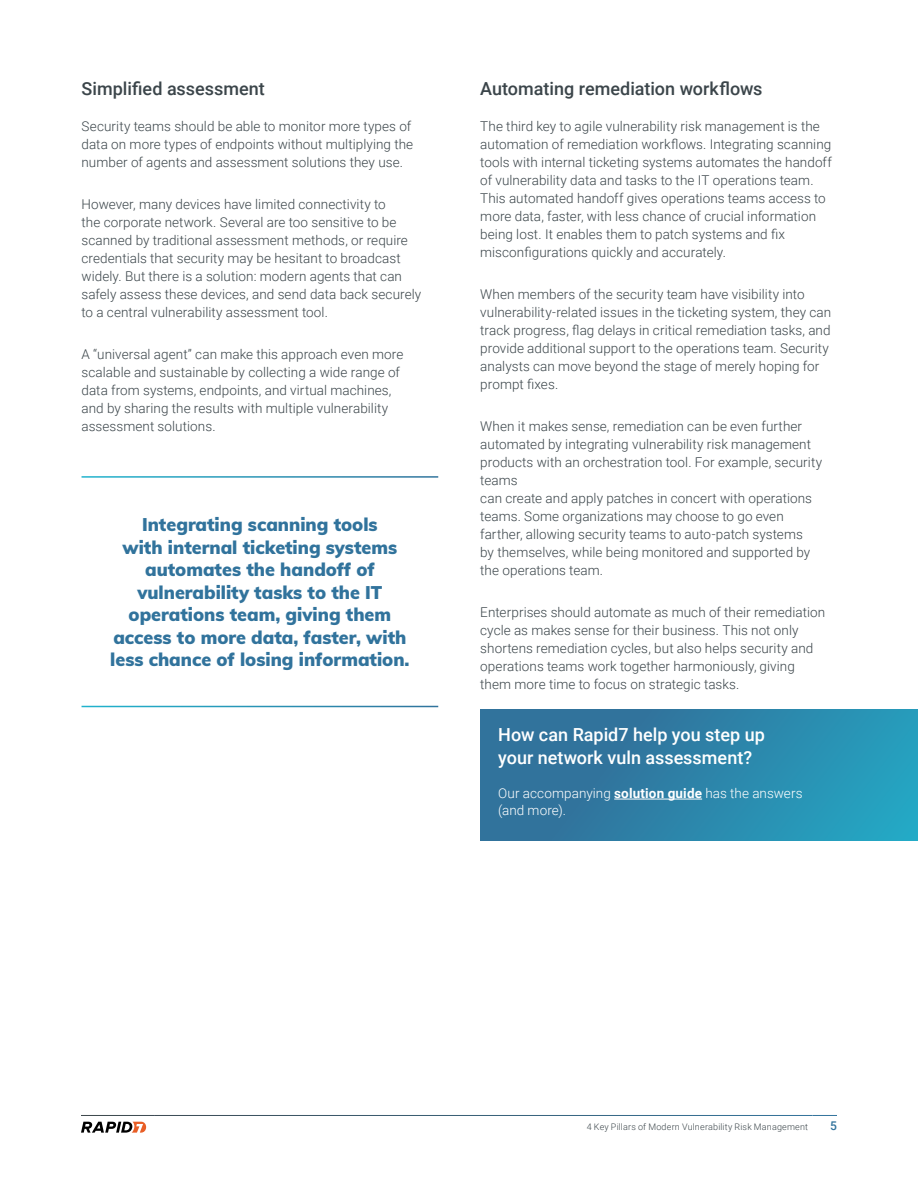
<style>
.page{position:relative;width:918px;height:1188px;background:#fff}
.page>*{position:absolute;margin:0;border:0;box-sizing:border-box;transform-origin:0 0}
.Body_Pull_Quote{font:900 18px/22.5px "Muli";color:#31739c;text-align:center}
.Callout_Box_Headline{font:500 18px/22.5px "Roboto";color:#fff}
.Body_Headline_1{font:500 18px "Roboto";color:#3b454a}
.Body{font:300 13.5px/18px "Roboto";letter-spacing:.005em;color:#3b454a}
.Callout_Box_Body{font:300 13.5px/16.5px "Roboto";letter-spacing:.005em;color:#fff}
.t1{font:500 12px "Roboto";color:#31739c}
.t2{font:300 9px "Roboto";letter-spacing:.02em;color:#3b454a}
.s1{font-weight:700}
</style>
<div class="page">
<svg style="left:813px;top:1115px;width:24px;height:1px"></svg>
<svg style="left:81px;top:1122px;width:65px;height:11px"></svg>
<div style="left:480px;top:710px;width:438px;height:130px;background:linear-gradient(to right,#346a95,#26a0bf)"></div>
<hr style="left:614px;top:799px;width:88px;height:1px;background:#fff">
<p class="Body_Headline_1" style="left:82px;top:75px;width:185px">Simplified assessment</p>
<p class="Body" style="left:82px;top:116px;width:333px">Security teams should be able to monitor more types of data on more types of endpoints without multiplying the number of agents and assessment solutions they use.</p>
<p class="Body" style="left:82px;top:194px;width:341px">However, many devices have limited connectivity to<br>the corporate network. Several are too sensitive to be scanned by traditional assessment methods, or require credentials that security may be hesitant to broadcast widely. But there is a solution: modern agents that can safely assess these devices, and send data back securely to a central vulnerability assessment tool.</p>
<p class="Body" style="left:82px;top:344px;width:323px">A “universal agent” can make this approach even more scalable and sustainable by collecting a wide range of data from systems, endpoints, and virtual machines, and by sharing the results with multiple vulnerability assessment solutions.</p>
<p class="Body_Pull_Quote" style="left:110px;top:512px;width:301px">Integrating scanning tools<br>with internal ticketing systems automates the handoff of vulnerability tasks to the IT operations team, giving them access to more data, faster, with less chance of losing information.</p>
<p class="Body_Headline_1" style="left:480px;top:75px;width:284px">Automating remediation workflows</p>
<p class="Body" style="left:480px;top:116px;width:353px">The third key to agile vulnerability risk management is the automation of remediation workflows. Integrating scanning tools with internal ticketing systems automates the handoff of vulnerability data and tasks to the IT operations team.<br>This automated handoff gives operations teams access to more data, faster, with less chance of crucial information being lost. It enables them to patch systems and fix misconfigurations quickly and accurately.</p>
<p class="Body" style="left:480px;top:284px;width:352px">When members of the security team have visibility into vulnerability-related issues in the ticketing system, they can track progress, flag delays in critical remediation tasks, and provide additional support to the operations team. Security analysts can move beyond the stage of merely hoping for prompt fixes.</p>
<p class="Body" style="left:480px;top:416px;width:343px">When it makes sense, remediation can be even further automated by integrating vulnerability risk management products with an orchestration tool. For example, security teams<br>can create and apply patches in concert with operations teams. Some organizations may choose to go even farther, allowing security teams to auto-patch systems<br>by themselves, while being monitored and supported by the operations team.</p>
<p class="Body" style="left:480px;top:602px;width:347px">Enterprises should automate as much of their remediation cycle as makes sense for their business. This not only shortens remediation cycles, but also helps security and operations teams work together harmoniously, giving them more time to focus on strategic tasks.</p>
<p class="Callout_Box_Headline" style="left:498px;top:723px;width:268px">How can Rapid7 help you step up your network vuln assessment?</p>
<p class="Callout_Box_Body" style="left:498px;top:785px;width:306px">Our accompanying <span class="s1">solution guide</span> has the answers (and more).</p>
<p class="t2" style="left:587px;top:1120px;width:223px">4 Key Pillars of Modern Vulnerability Risk Management</p>
<p class="t1" style="left:830px;top:1118px;width:8px">5</p>
</div>
